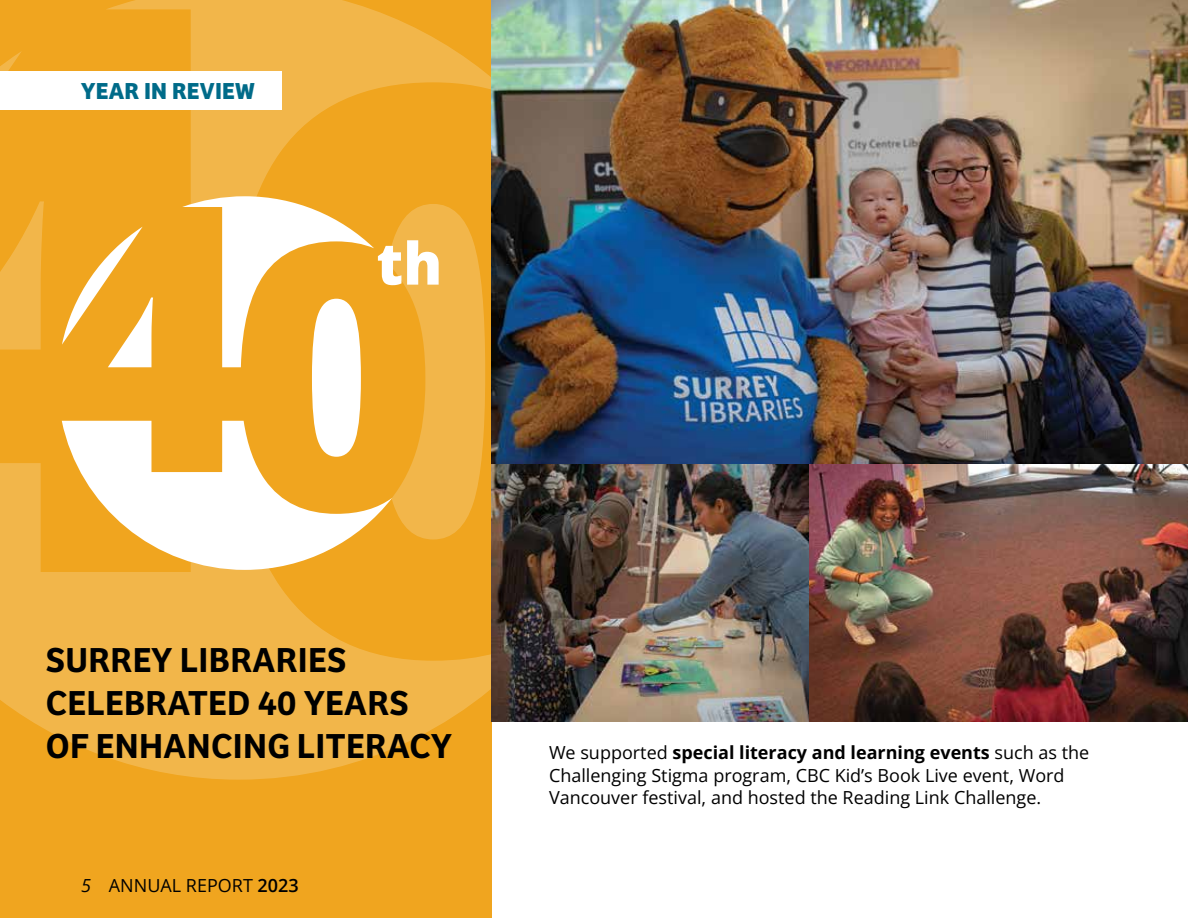
<style>
.page{position:relative;width:1188px;height:918px;background:#fff}
.page>*{position:absolute;margin:0;border:0;box-sizing:border-box;transform-origin:0 0}
.t1{font:600 36px/43.2px "Bree";letter-spacing:.01em;color:#000}
.t2{font:700 24px "Bree";letter-spacing:.01em;color:#006b89}
.t3{font:18px/22.5px "Open Sans";color:#000}
.s1{font-style:italic}
.s2{font-weight:600}
.s3{font-weight:700}
</style>
<div class="page">
<div style="left:0;top:0;width:491px;height:918px;background:#f0a51f"></div>
<div style="left:0;top:71px;width:281px;height:39px;background:#fff"></div>
<svg style="left:106px;top:0;width:385px;height:227px"></svg>
<svg style="left:0;top:463px;width:492px;height:317px;fill:#f2b64a"></svg>
<svg style="left:0;top:51px;width:44px;height:299px"></svg>
<svg style="left:62px;top:421px;width:330px;height:149px;fill:#fff"></svg>
<svg style="left:62px;top:227px;width:91px;height:140px"></svg>
<svg style="left:182px;top:196px;width:303px;height:343px"></svg>
<div style="left:171px;top:207px;width:51px;height:264px;background:#f0a51f"></div>
<img style="left:491px;top:0;width:697px;height:722px">
<h2 class="t2" style="left:81px;top:72px;width:175px">YEAR IN REVIEW</h2>
<h1 class="t1" style="left:46px;top:635px;width:408px">SURREY LIBRARIES<br>CELEBRATED 40 YEARS<br>OF ENHANCING LITERACY</h1>
<p class="t3" style="left:81px;top:874px;width:219px"><span class="s1">5</span> ANNUAL REPORT <span class="s2">2023</span></p>
<p class="t3" style="left:549px;top:741px;width:542px">We supported <span class="s3">special literacy and learning events</span> such as the<br>Challenging Stigma program, CBC Kid’s Book Live event, Word<br>Vancouver festival, and hosted the Reading Link Challenge.</p>
</div>
